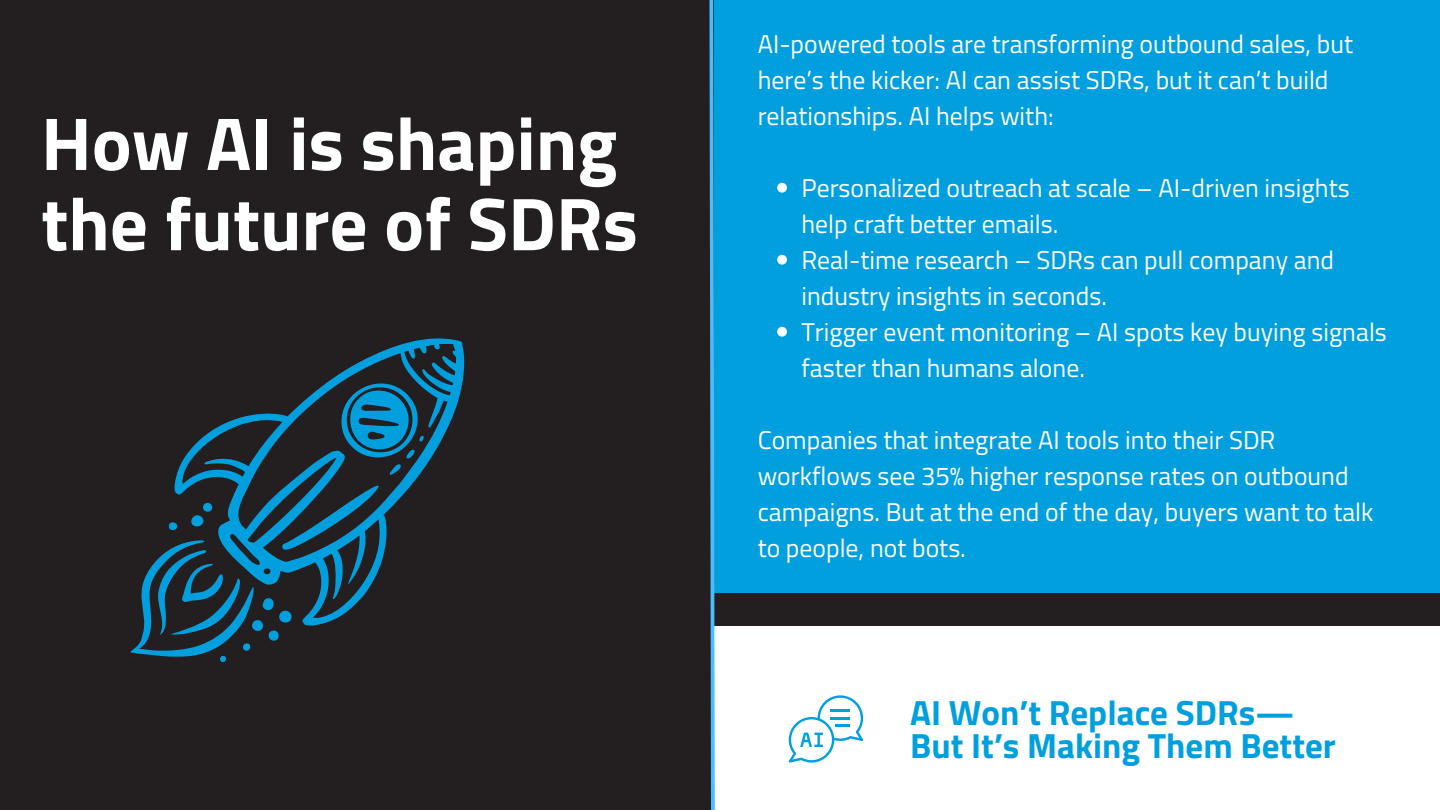
<style>
.page{position:relative;width:1440px;height:810px;background:#231f20}
.page>*{position:absolute;margin:0;border:0;box-sizing:border-box;transform-origin:0 0}
.t1{font:700 75px/80.2px "Titillium Web";color:#fff}
.t2{font:700 35px/33.8px "Titillium Web";color:#029fde}
.t3{font:25.7px/36px "Titillium Web";color:#fff}
</style>
<div class="page">
<div style="left:714px;top:0;width:726px;height:592px;background:#029fde"></div>
<div style="left:714px;top:627px;width:363px;height:183px;background:#fff"></div>
<div style="left:1077px;top:627px;width:363px;height:183px;background:#fff"></div>
<svg style="left:709px;top:0;width:8px;height:810px"></svg>
<svg style="left:789px;top:695px;width:74px;height:68px"></svg>
<svg style="left:174px;top:338px;width:291px;height:231px"></svg>
<svg style="left:339px;top:369px;width:92px;height:107px"></svg>
<svg style="left:130px;top:486px;width:249px;height:176px"></svg>
<svg style="left:777px;top:183px;width:10px;height:10px"></svg>
<svg style="left:777px;top:255px;width:10px;height:10px"></svg>
<svg style="left:777px;top:327px;width:10px;height:10px"></svg>
<h1 class="t1" style="left:41px;top:102px;width:598px">How AI is shaping the future of SDRs</h1>
<p class="t3" style="left:758px;top:26px;width:597px">AI-powered tools are transforming outbound sales, but here’s the kicker: AI can assist SDRs, but it can’t build relationships. AI helps with:</p>
<p class="t3" style="left:801px;top:170px;width:550px">Personalized outreach at scale – AI-driven insights help craft better emails.</p>
<p class="t3" style="left:801px;top:242px;width:534px">Real-time research – SDRs can pull company and industry insights in seconds.</p>
<p class="t3" style="left:801px;top:314px;width:587px">Trigger event monitoring – AI spots key buying signals faster than humans alone.</p>
<p class="t3" style="left:758px;top:422px;width:617px">Companies that integrate AI tools into their SDR workflows see 35% higher response rates on outbound campaigns. But at the end of the day, buyers want to talk to people, not bots.</p>
<p class="t2" style="left:910px;top:695px;width:427px">AI Won’t Replace SDRs—<br>But It’s Making Them Better</p>
</div>
